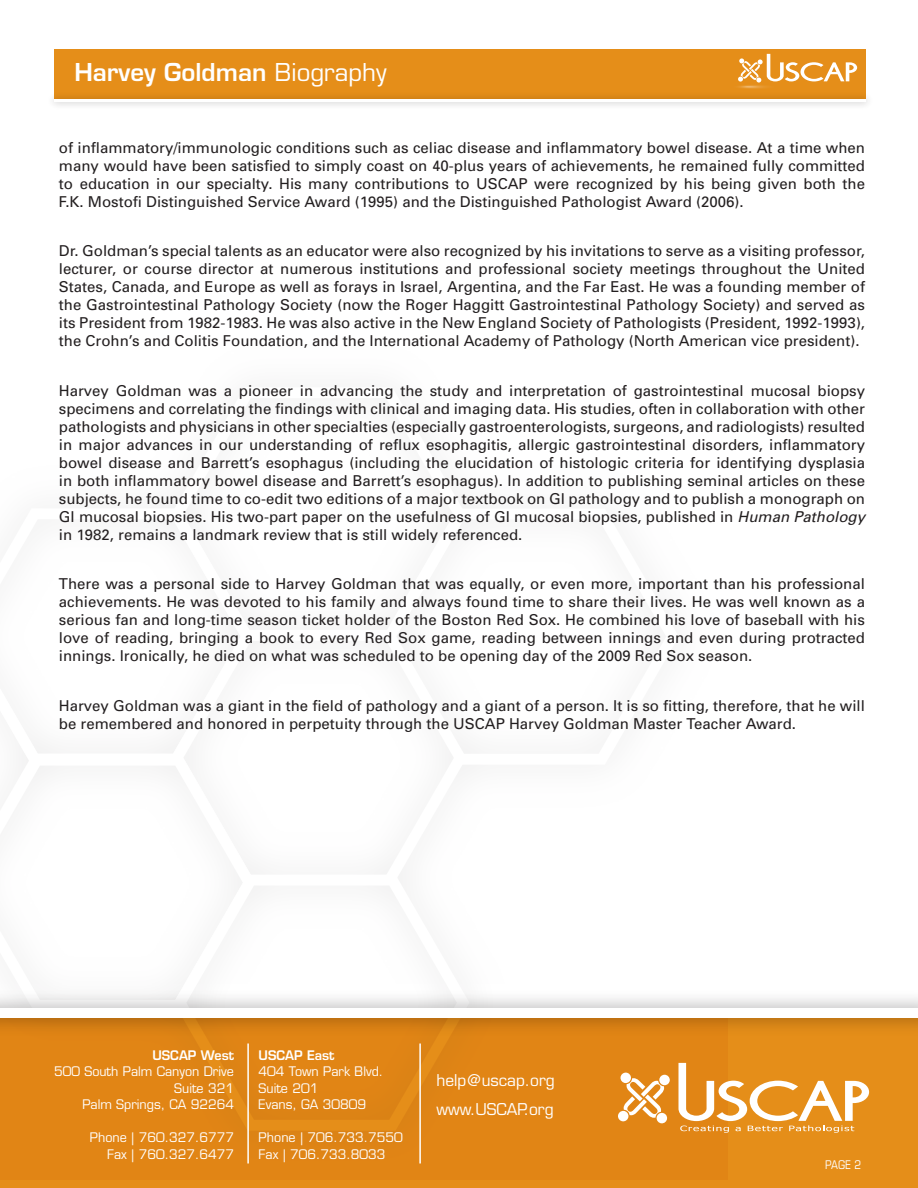
<style>
.page{position:relative;width:918px;height:1188px;background:#fff}
.page>*{position:absolute;margin:0;border:0;box-sizing:border-box;transform-origin:0 0}
.t1{font:600 24px "Eurostile LT Std";color:#fff}
.t2{font:15.9px "Eurostile LT Std";color:#fff}
.t3{font:15px/18px "Univers";color:#231f20;text-align:justify}
.t4{font:12.9px/16.5px "Eurostile LT Std";color:#fff;text-align:right}
.t5{font:600 12.9px "Eurostile LT Std";color:#fff}
.t6{font:condensed 12px "Eurostile LT Std";color:#fff}
.s1{font-weight:400}
.s2{font-style:italic}
</style>
<div class="page">
<div style="left:55px;top:49px;width:811px;height:52px;background:#e58e19"></div>
<svg style="left:738px;top:54px;width:119px;height:35px"></svg>
<img style="left:53px;top:89px;width:815px;height:17px">
<hr style="left:55px;top:100px;width:811px;height:2px;background:#fff">
<div style="left:0;top:1014px;width:918px;height:174px;background:#e18515"></div>
<svg style="left:171px;top:630px;width:295px;height:245px"></svg>
<svg style="left:21px;top:755px;width:233px;height:120px"></svg>
<img style="left:0;top:984px;width:918px;height:57px">
<div style="left:0;top:1008px;width:918px;height:9px;background:#fff"></div>
<hr style="left:247px;top:1043px;width:2px;height:120px;background:#fff">
<hr style="left:419px;top:1043px;width:2px;height:120px;background:#fff">
<svg style="left:679px;top:1063px;width:190px;height:70px"></svg>
<div style="left:659px;top:1075px;width:11px;height:10px;background:#fff;border-radius:50%"></div>
<div style="left:618px;top:1111px;width:11px;height:11px;background:#fff;border-radius:50%"></div>
<div style="left:656px;top:1113px;width:11px;height:10px;background:#fff;border-radius:50%"></div>
<div style="left:620px;top:1072px;width:11px;height:11px;background:#fff;border-radius:50%"></div>
<svg style="left:624px;top:1078px;width:40px;height:40px"></svg>
<h1 class="t1" style="left:75px;top:57px;width:314px">Harvey Goldman <span class="s1">Biography</span></h1>
<p class="t3" style="left:59px;top:138px;width:808px">of inflammatory/immunologic conditions such as celiac disease and inflammatory bowel disease. At a time when many would have been satisfied to simply coast on 40-plus years of achievements, he remained fully committed to education in our specialty. His many contributions to USCAP were recognized by his being given both the F.K. Mostofi Distinguished Service Award (1995) and the Distinguished Pathologist Award (2006).</p>
<p class="t3" style="left:59px;top:241px;width:808px">Dr. Goldman’s special talents as an educator were also recognized by his invitations to serve as a visiting professor, lecturer, or course director at numerous institutions and professional society meetings throughout the United States, Canada, and Europe as well as forays in Israel, Argentina, and the Far East. He was a founding member of the Gastrointestinal Pathology Society (now the Roger Haggitt Gastrointestinal Pathology Society) and served as its President from 1982-1983. He was also active in the New England Society of Pathologists (President, 1992-1993), the Crohn’s and Colitis Foundation, and the International Academy of Pathology (North American vice president).</p>
<p class="t3" style="left:59px;top:381px;width:808px">Harvey Goldman was a pioneer in advancing the study and interpretation of gastrointestinal mucosal biopsy specimens and correlating the findings with clinical and imaging data. His studies, often in collaboration with other pathologists and physicians in other specialties (especially gastroenterologists, surgeons, and radiologists) resulted in major advances in our understanding of reflux esophagitis, allergic gastrointestinal disorders, inflammatory bowel disease and Barrett’s esophagus (including the elucidation of histologic criteria for identifying dysplasia in both inflammatory bowel disease and Barrett’s esophagus). In addition to publishing seminal articles on these subjects, he found time to co-edit two editions of a major textbook on GI pathology and to publish a monograph on GI mucosal biopsies. His two-part paper on the usefulness of GI mucosal biopsies, published in <span class="s2">Human Pathology </span>in 1982, remains a landmark review that is still widely referenced.</p>
<p class="t3" style="left:59px;top:574px;width:808px">There was a personal side to Harvey Goldman that was equally, or even more, important than his professional achievements. He was devoted to his family and always found time to share their lives. He was well known as a serious fan and long-time season ticket holder of the Boston Red Sox. He combined his love of baseball with his love of reading, bringing a book to every Red Sox game, reading between innings and even during protracted innings. Ironically, he died on what was scheduled to be opening day of the 2009 Red Sox season.</p>
<p class="t3" style="left:59px;top:696px;width:807px">Harvey Goldman was a giant in the field of pathology and a giant of a person. It is so fitting, therefore, that he will be remembered and honored in perpetuity through the USCAP Harvey Goldman Master Teacher Award.</p>
<p class="t5" style="left:152px;top:1047px;width:83px">USCAP West</p>
<p class="t4" style="left:54px;top:1063px;width:181px">500 South Palm Canyon Drive<br>Suite 321<br>Palm Springs, CA 92264</p>
<p class="t4" style="left:90px;top:1129px;width:146px">Phone | 760.327.6777<br>Fax | 760.327.6477</p>
<p class="t5" style="left:259px;top:1047px;width:77px">USCAP East</p>
<p class="t4" style="left:259px;top:1064px;width:126px;text-align:left">404 Town Park Blvd.<br>Suite 201<br>Evans, GA 30809</p>
<p class="t4" style="left:259px;top:1130px;width:146px;text-align:left">Phone | 706.733.7550<br>Fax | 706.733.8033</p>
<p class="t2" style="left:437px;top:1071px;width:120px">help@uscap.org</p>
<p class="t2" style="left:437px;top:1100px;width:119px">www.USCAP.org</p>
<p class="t6" style="left:825px;top:1157px;width:38px">PAGE 2</p>
</div>
